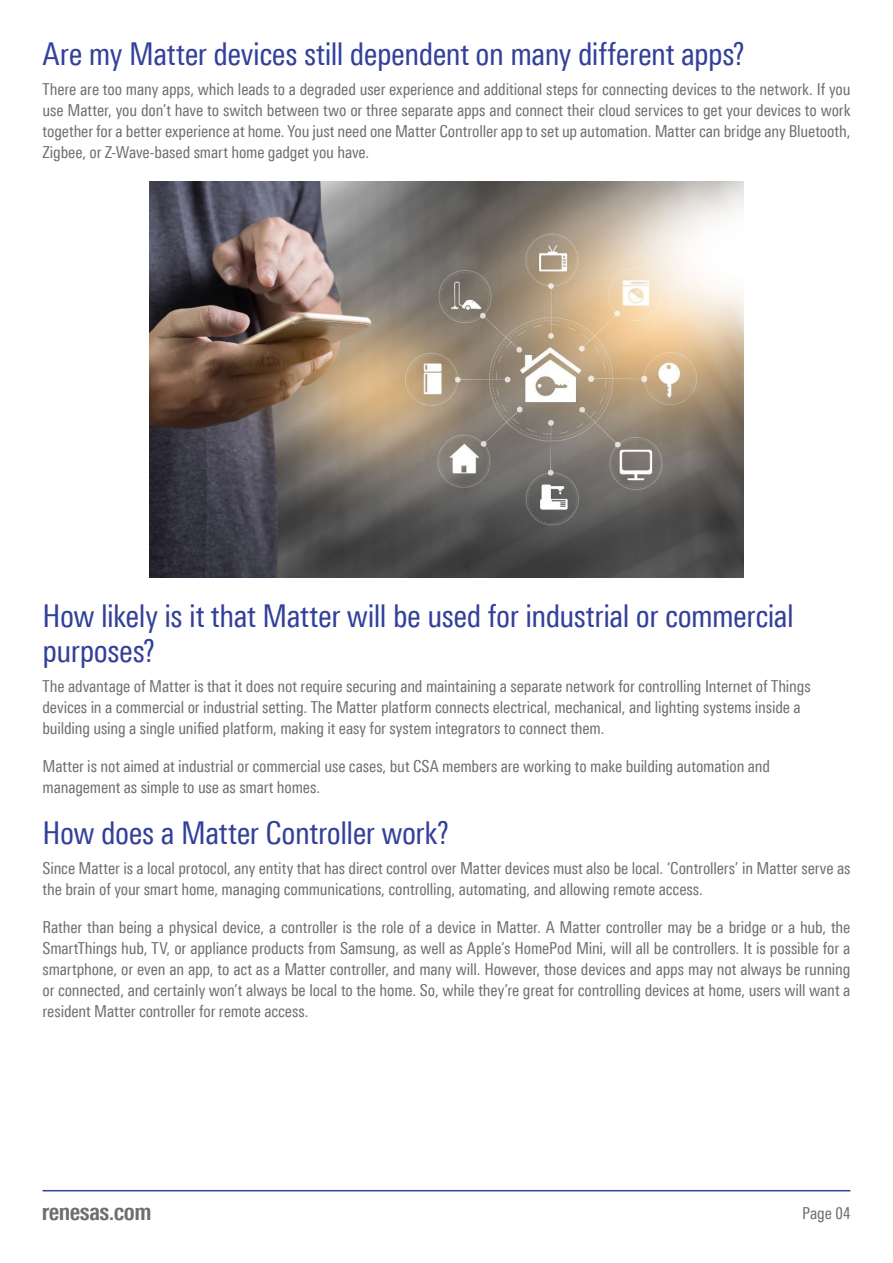
<style>
.page{position:relative;width:893px;height:1263px;background:#fff}
.page>*{position:absolute;margin:0;border:0;box-sizing:border-box;transform-origin:0 0}
.t1{font:31.5px/34.5px "Linotype Univers 420 Cn";letter-spacing:-.015em;color:#32409a}
.t2{font:700 24px "Linotype Univers 620 Cn";letter-spacing:-.02em;color:#6d6e71}
.t3{font:16.5px/21px "Linotype Univers 420 Cn";letter-spacing:-.01em;color:#6d6e71}
</style>
<div class="page">
<img style="left:149px;top:181px;width:595px;height:397px">
<hr style="left:43px;top:1190px;width:807px;height:1px;background:#32409a">
<h1 class="t1" style="left:43px;top:37px;width:704px">Are my Matter devices still dependent on many different apps?</h1>
<p class="t3" style="left:43px;top:79px;width:809px;text-align:justify">There are too many apps, which leads to a degraded user experience and additional steps for connecting devices to the network. If you use Matter, you don’t have to switch between two or three separate apps and connect their cloud services to get your devices to work together for a better experience at home. You just need one Matter Controller app to set up automation. Matter can bridge any Bluetooth, Zigbee, or Z-Wave-based smart home gadget you have.</p>
<h1 class="t1" style="left:43px;top:599px;width:753px">How likely is it that Matter will be used for industrial or commercial purposes?</h1>
<p class="t3" style="left:43px;top:675px;width:770px">The advantage of Matter is that it does not require securing and maintaining a separate network for controlling Internet of Things devices in a commercial or industrial setting. The Matter platform connects electrical, mechanical, and lighting systems inside a building using a single unified platform, making it easy for system integrators to connect them.</p>
<p class="t3" style="left:43px;top:755px;width:729px">Matter is not aimed at industrial or commercial use cases, but CSA members are working to make building automation and management as simple to use as smart homes.</p>
<h1 class="t1" style="left:43px;top:816px;width:408px">How does a Matter Controller work?</h1>
<p class="t3" style="left:43px;top:858px;width:809px">Since Matter is a local protocol, any entity that has direct control over Matter devices must also be local. ‘Controllers’ in Matter serve as the brain of your smart home, managing communications, controlling, automating, and allowing remote access.</p>
<p class="t3" style="left:43px;top:917px;width:809px;text-align:justify">Rather than being a physical device, a controller is the role of a device in Matter. A Matter controller may be a bridge or a hub, the SmartThings hub, TV, or appliance products from Samsung, as well as Apple’s HomePod Mini, will all be controllers. It is possible for a smartphone, or even an app, to act as a Matter controller, and many will. However, those devices and apps may not always be running or connected, and certainly won’t always be local to the home. So, while they’re great for controlling devices at home, users will want a resident Matter controller for remote access.</p>
<h2 class="t2" style="left:42px;top:1197px;width:111px">renesas.com</h2>
<p class="t3" style="left:802px;top:1202px;width:50px">Page 04</p>
</div>
